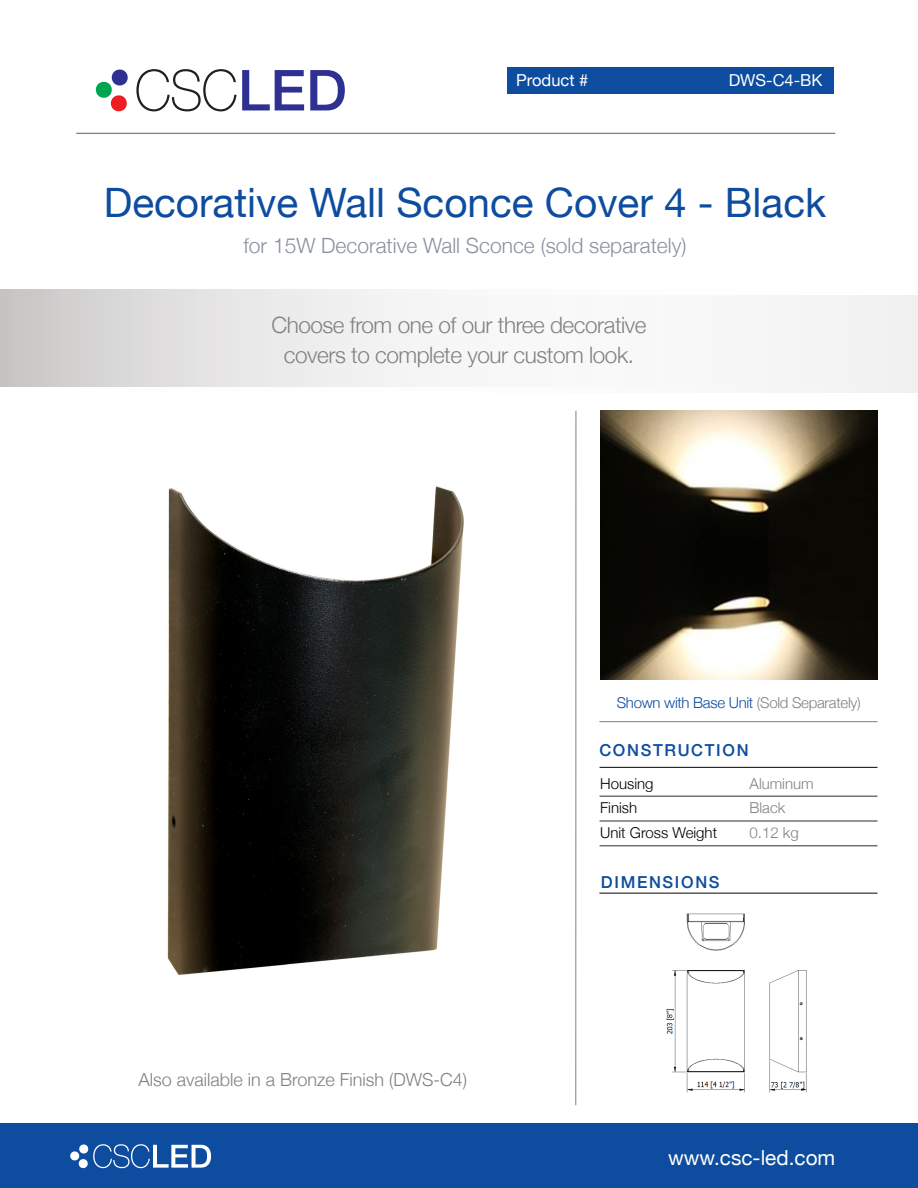
<style>
.page{position:relative;width:918px;height:1188px;background:#fff}
.page>*{position:absolute;margin:0;border:0;box-sizing:border-box;transform-origin:0 0}
.t1{font:100 56.55px "Helvetica Neue";color:#231f20;scale:.92 1}
.t2{font:40.5px "Helvetica Neue";color:#0d4c9f}
.t3{font:300 22.5px/30px "Helvetica Neue";letter-spacing:-.02em;color:#818183;text-align:center}
.t4{font:300 21px "Helvetica Neue";color:#8891a0}
.t5{font:20.7px "Helvetica Neue";color:#fff}
.t6{font:300 18px "Helvetica Neue";color:#818183}
.t7{font:500 16.5px "Helvetica Neue";letter-spacing:.1em;color:#0d4c9f}
.t8{font:16.5px "Helvetica Neue";color:#fff}
.t9{font:300 15px "Helvetica Neue";letter-spacing:-.02em;color:#0d4c9f}
.t10{font:300 15px "Helvetica Neue";color:#000}
.t11{font:300 15px "Helvetica Neue";color:#818183}
.s1{font-weight:500;color:#2e3092}
.s2{color:#818183}
</style>
<div class="page">
<img style="left:666px;top:913px;width:141px;height:180px">
<div style="left:112px;top:70px;width:16px;height:15px;background:#2e3092;border-radius:8px"></div>
<div style="left:111px;top:95px;width:16px;height:16px;background:#ee1d23;border-radius:8px"></div>
<div style="left:96px;top:82px;width:16px;height:16px;background:#00a54f;border-radius:8px"></div>
<hr style="left:76px;top:133px;width:759px;height:1px;background:#818183">
<div style="left:507px;top:67px;width:327px;height:27px;background:#0d4c9f"></div>
<svg style="left:0;top:289px;width:398px;height:6px"></svg>
<svg style="left:0;top:295px;width:918px;height:98px"></svg>
<hr style="left:576px;top:411px;width:1px;height:694px;background:#818183">
<hr style="left:599px;top:721px;width:279px;height:1px;background:#818183">
<img style="left:167px;top:486px;width:297px;height:489px">
<div style="left:0;top:1123px;width:918px;height:65px;background:#0d4c9f"></div>
<svg style="left:93px;top:1144px;width:118px;height:24px"></svg>
<div style="left:79px;top:1144px;width:9px;height:9px;background:#fff;border-radius:4px"></div>
<div style="left:79px;top:1159px;width:9px;height:9px;background:#fff;border-radius:4px"></div>
<div style="left:70px;top:1151px;width:9px;height:9px;background:#fff;border-radius:4px"></div>
<img style="left:600px;top:411px;width:278px;height:268px">
<hr style="left:600px;top:767px;width:277px;height:1px;background:#231f20">
<hr style="left:600px;top:795px;width:277px;height:2px;background:#717271">
<hr style="left:600px;top:820px;width:277px;height:2px;background:#717271">
<hr style="left:600px;top:845px;width:277px;height:1px;background:#717271">
<hr style="left:599px;top:893px;width:279px;height:1px;background:#231f20">
<p class="t1" style="left:135px;top:47px;width:232px">CSC<span class="s1">LED</span></p>
<p class="t8" style="left:516px;top:68px;width:74px">Product #</p>
<p class="t8" style="left:729px;top:68px;width:95px">DWS-C4-BK</p>
<p class="t2" style="left:104px;top:173px;width:724px">Decorative Wall Sconce Cover 4 - Black</p>
<p class="t4" style="left:243px;top:229px;width:445px">for 15W Decorative Wall Sconce (sold separately)</p>
<p class="t3" style="left:271px;top:309px;width:377px">Choose from one of our three decorative covers to complete your custom look.</p>
<p class="t6" style="left:139px;top:1065px;width:330px">Also available in a Bronze Finish (DWS-C4)</p>
<p class="t9" style="left:617px;top:690px;width:245px">Shown with Base Unit <span class="s2">(Sold Separately)</span></p>
<p class="t7" style="left:599px;top:737px;width:151px">CONSTRUCTION</p>
<p class="t10" style="left:600px;top:771px;width:55px">Housing</p>
<p class="t11" style="left:750px;top:771px;width:66px">Aluminum</p>
<p class="t10" style="left:600px;top:796px;width:38px">Finish</p>
<p class="t11" style="left:750px;top:796px;width:37px">Black</p>
<p class="t10" style="left:600px;top:821px;width:118px">Unit Gross Weight</p>
<p class="t11" style="left:750px;top:821px;width:51px">0.12 kg</p>
<p class="t7" style="left:601px;top:869px;width:120px">DIMENSIONS</p>
<p class="t5" style="left:668px;top:1143px;width:169px">www.csc-led.com</p>
</div>
